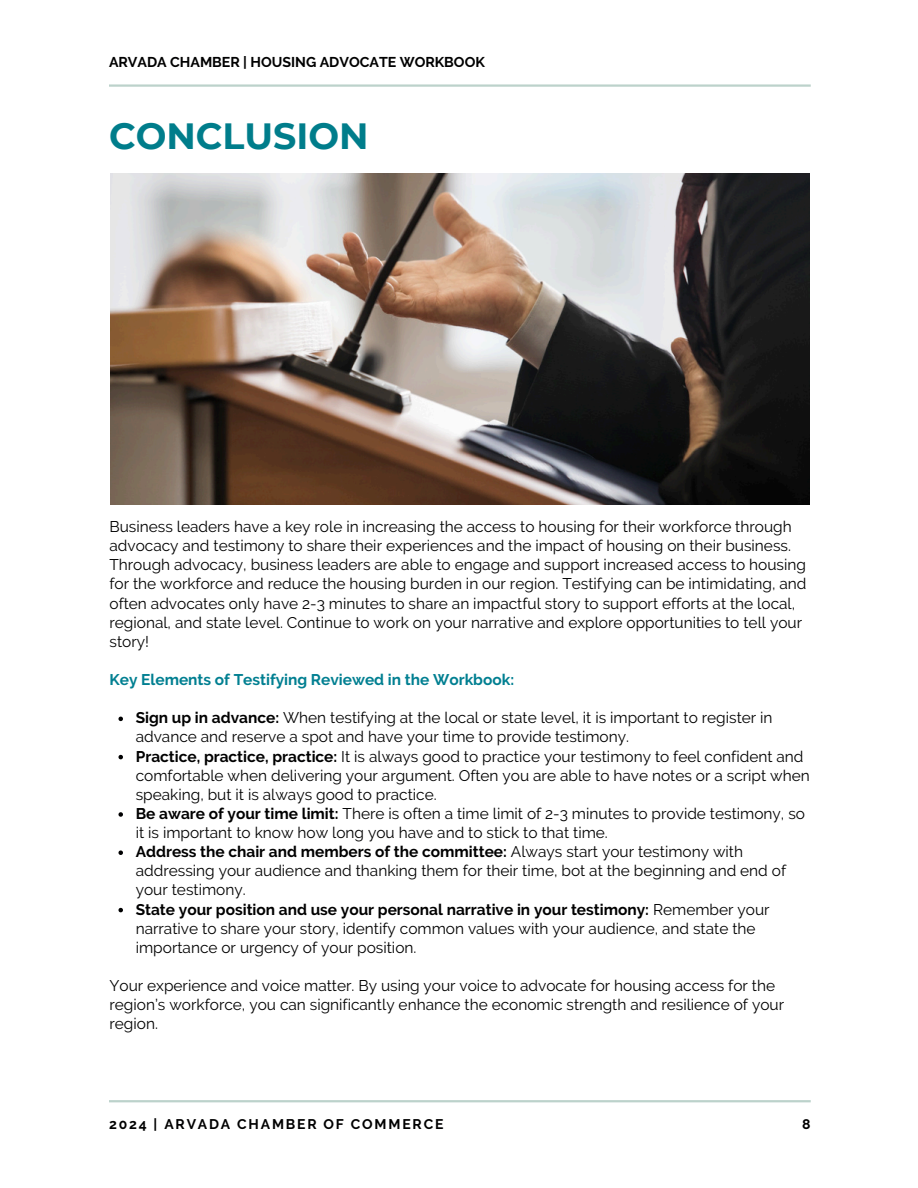
<style>
.page{position:relative;width:918px;height:1188px;background:#fff}
.page>*{position:absolute;margin:0;border:0;box-sizing:border-box;transform-origin:0 0}
.t1{font:700 36.45px "Montserrat";color:#007d8b}
.t2{font:15.45px/19.2px "Raleway";color:#000001}
.t3{font:700 15.45px "Raleway";color:#017f91}
.t4{font:700 14.25px "Raleway";color:#000001}
.t5{font:700 13.95px "Raleway";letter-spacing:.13em;color:#000001}
.s1{font-weight:700}
</style>
<div class="page">
<hr style="left:109px;top:84px;width:702px;height:3px;background:#bcd2cb">
<hr style="left:109px;top:1100px;width:702px;height:2px;background:#bcd2cb">
<img style="left:111px;top:174px;width:698px;height:331px">
<svg style="left:118px;top:717px;width:5px;height:4px"></svg>
<svg style="left:118px;top:755px;width:5px;height:4px"></svg>
<svg style="left:118px;top:812px;width:5px;height:5px"></svg>
<svg style="left:118px;top:850px;width:5px;height:5px"></svg>
<svg style="left:118px;top:908px;width:5px;height:4px"></svg>
<p class="t4" style="left:109px;top:53px;width:377px">ARVADA CHAMBER | HOUSING ADVOCATE WORKBOOK</p>
<h1 class="t1" style="left:109px;top:114px;width:261px">CONCLUSION</h1>
<p class="t2" style="left:109px;top:517px;width:699px">Business leaders have a key role in increasing the access to housing for their workforce through advocacy and testimony to share their experiences and the impact of housing on their business.<br>Through advocacy, business leaders are able to engage and support increased access to housing for the workforce and reduce the housing burden in our region. Testifying can be intimidating, and often advocates only have 2-3 minutes to share an impactful story to support efforts at the local, regional, and state level. Continue to work on your narrative and explore opportunities to tell your story!</p>
<h3 class="t3" style="left:109px;top:671px;width:406px">Key Elements of Testifying Reviewed in the Workbook:</h3>
<p class="t2" style="left:136px;top:708px;width:638px"><span class="s1">Sign up in advance:</span> When testifying at the local or state level, it is important to register in advance and reserve a spot and have your time to provide testimony.</p>
<p class="t2" style="left:136px;top:747px;width:676px"><span class="s1">Practice, practice, practice:</span> It is always good to practice your testimony to feel confident and comfortable when delivering your argument. Often you are able to have notes or a script when speaking, but it is always good to practice.</p>
<p class="t2" style="left:136px;top:804px;width:671px"><span class="s1">Be aware of your time limit:</span> There is often a time limit of 2-3 minutes to provide testimony, so it is important to know how long you have and to stick to that time.</p>
<p class="t2" style="left:136px;top:842px;width:652px"><span class="s1">Address the chair and members of the committee:</span> Always start your testimony with addressing your audience and thanking them for their time, bot at the beginning and end of your testimony.</p>
<p class="t2" style="left:136px;top:900px;width:635px"><span class="s1">State your position and use your personal narrative in your testimony:</span> Remember your narrative to share your story, identify common values with your audience, and state the importance or urgency of your position.</p>
<p class="t2" style="left:109px;top:976px;width:676px">Your experience and voice matter. By using your voice to advocate for housing access for the region’s workforce, you can significantly enhance the economic strength and resilience of your region.</p>
<h2 class="t5" style="left:109px;top:1116px;width:336px">2024 | ARVADA CHAMBER OF COMMERCE</h2>
<p class="t5" style="left:802px;top:1116px;width:10px">8</p>
</div>
